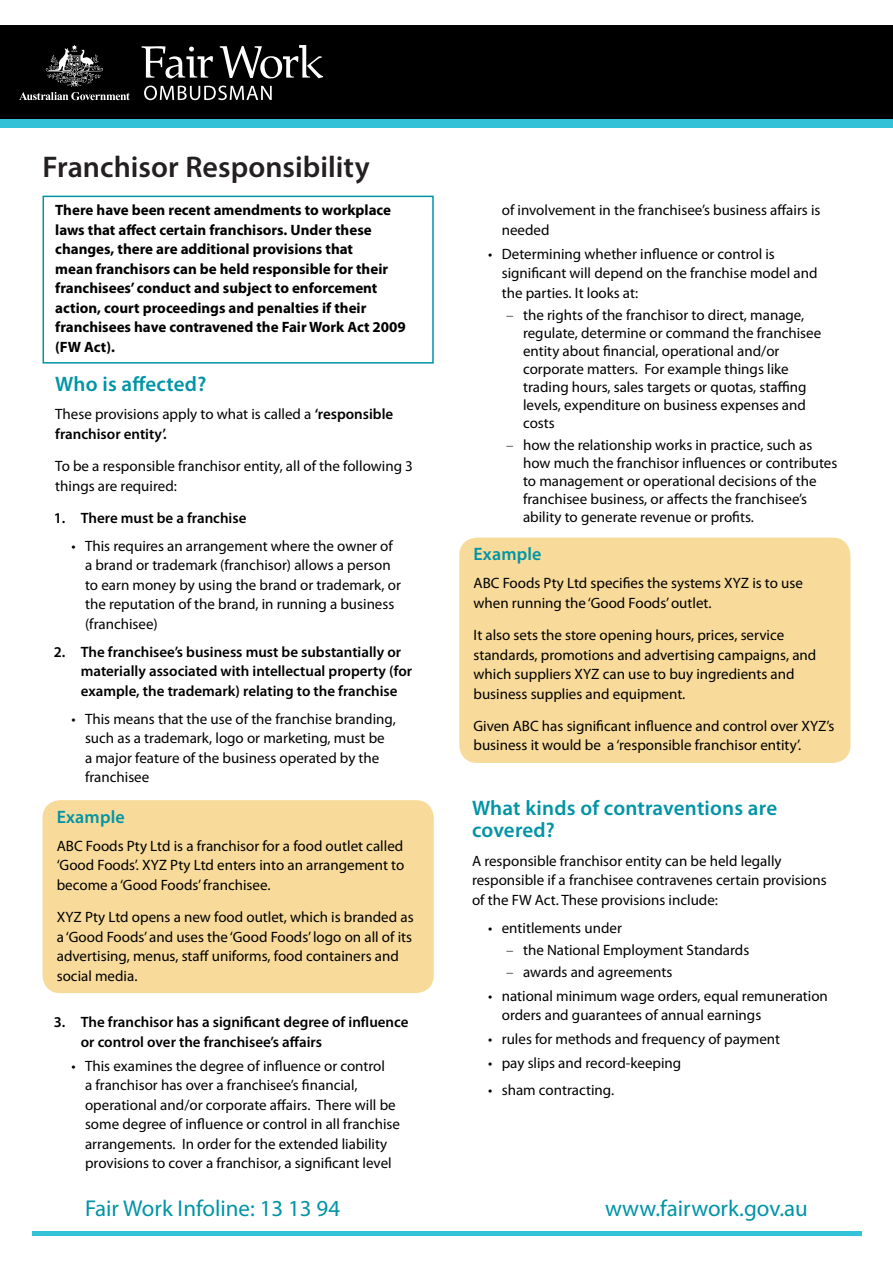
<style>
.page{position:relative;width:893px;height:1263px;background:#fff}
.page>*{position:absolute;margin:0;border:0;box-sizing:border-box;transform-origin:0 0}
.FW_H1{font:600 30px "Myriad Pro";color:#241f21}
.t1{font:22.95px "Myriad Pro";color:#0094a6}
.FW_H2{font:600 21px/22.5px "Myriad Pro";letter-spacing:.01em;color:#0094a6}
.Callout_Box_Heading{font:600 18px "Myriad Pro";letter-spacing:.01em;color:#0094a6}
.Callout_Box_Body{font:15px/19.5px "Myriad Pro";color:#000}
.FW_Body{font:700 15px/19.5px "Myriad Pro";color:#000}
.FW_Body-2{font:15px/19.5px "Myriad Pro";color:#000}
.t2{font:600 15px/19.5px "Myriad Pro";color:#000}
.s1{font-weight:600}
.s2{font-weight:300}
</style>
<div class="page">
<hr style="left:32px;top:1231px;width:829px;height:4px;background:#33c2d7">
<div style="left:0;top:26px;width:893px;height:93px;background:#000"></div>
<div style="left:0;top:119px;width:893px;height:9px;background:#33c1d7"></div>
<svg style="left:19px;top:45px;width:111px;height:55px"></svg>
<svg style="left:144px;top:86px;width:128px;height:14px"></svg>
<svg style="left:142px;top:46px;width:71px;height:32px"></svg>
<svg style="left:220px;top:45px;width:103px;height:34px"></svg>
<div style="left:43px;top:801px;width:390px;height:191px;background:#f8db9a;border-radius:17px"></div>
<div style="left:43px;top:800px;width:391px;height:193px;border:2px solid #f8db9a;border-radius:17px"></div>
<div style="left:460px;top:538px;width:390px;height:224px;background:#f8db9a;border-radius:17px"></div>
<div style="left:459px;top:538px;width:391px;height:225px;border:2px solid #f8db9a;border-radius:17px"></div>
<div style="left:43px;top:196px;width:391px;height:168px;border:2px solid #0094a6"></div>
<p class="FW_H1" style="left:43px;top:148px;width:329px">Franchisor Responsibility</p>
<p class="FW_Body" style="left:55px;top:200px;width:352px">There have been recent amendments to workplace laws that affect certain franchisors. Under these changes, there are additional provisions that<br>mean franchisors can be held responsible for their franchisees’ conduct and subject to enforcement action, court proceedings and penalties if their franchisees have contravened the Fair Work Act 2009 (FW Act).</p>
<p class="FW_H2" style="left:55px;top:373px;width:153px">Who is affected?</p>
<p class="FW_Body-2" style="left:55px;top:404px;width:340px">These provisions apply to what is called a <span class="s1">‘responsible franchisor entity’.</span></p>
<p class="FW_Body-2" style="left:55px;top:456px;width:359px">To be a responsible franchisor entity, all of the following 3 things are required:</p>
<p class="t2" style="left:54px;top:508px;width:194px">1. There must be a franchise</p>
<p class="Callout_Box_Body" style="left:85px;top:536px;width:317px;text-indent:-14px">• This requires an arrangement where the owner of a brand or trademark (franchisor) allows a person to earn money by using the brand or trademark, or the reputation of the brand, in running a business (franchisee)</p>
<p class="t2" style="left:81px;top:642px;width:333px;text-indent:-27px">2. The franchisee’s business must be substantially or materially associated with intellectual property (for example, the trademark) relating to the franchise</p>
<p class="Callout_Box_Body" style="left:85px;top:709px;width:312px;text-indent:-14px">• This means that the use of the franchise branding, such as a trademark, logo or marketing, must be a major feature of the business operated by the franchisee</p>
<p class="Callout_Box_Heading" style="left:57px;top:805px;width:70px">Example</p>
<p class="Callout_Box_Body" style="left:57px;top:836px;width:349px;text-align:justify">ABC Foods Pty Ltd is a franchisor for a food outlet called ‘Good Foods’. XYZ Pty Ltd enters into an arrangement to become a ‘Good Foods’ franchisee.</p>
<p class="Callout_Box_Body" style="left:57px;top:907px;width:358px">XYZ Pty Ltd opens a new food outlet, which is branded as a ‘Good Foods’ and uses the ‘Good Foods’ logo on all of its advertising, menus, staff uniforms, food containers and social media.</p>
<p class="t2" style="left:81px;top:1012px;width:329px;text-indent:-27px">3. The franchisor has a significant degree of influence or control over the franchisee’s affairs</p>
<p class="Callout_Box_Body" style="left:85px;top:1055px;width:316px;text-indent:-14px">• This examines the degree of influence or control<br>a franchisor has over a franchisee’s financial, operational and/or corporate affairs. There will be some degree of influence or control in all franchise arrangements. In order for the extended liability provisions to cover a franchisor, a significant level</p>
<p class="Callout_Box_Body" style="left:502px;top:200px;width:320px">of involvement in the franchisee’s business affairs is needed</p>
<p class="Callout_Box_Body" style="left:502px;top:244px;width:317px;text-indent:-14px">• Determining whether influence or control is significant will depend on the franchise model and the parties. It looks at:</p>
<p class="Callout_Box_Body" style="left:523px;top:306px;width:300px;line-height:18px;text-indent:-17px"><span class="s2">–</span> the rights of the franchisor to direct, manage, regulate, determine or command the franchisee entity about financial, operational and/or corporate matters. For example things like trading hours, sales targets or quotas, staffing levels, expenditure on business expenses and costs</p>
<p class="Callout_Box_Body" style="left:523px;top:436px;width:316px;line-height:18px;text-indent:-17px"><span class="s2">–</span> how the relationship works in practice, such as how much the franchisor influences or contributes to management or operational decisions of the franchisee business, or affects the franchisee’s ability to generate revenue or profits.</p>
<p class="Callout_Box_Heading" style="left:473px;top:543px;width:70px">Example</p>
<p class="Callout_Box_Body" style="left:473px;top:573px;width:331px">ABC Foods Pty Ltd specifies the systems XYZ is to use when running the ‘Good Foods’ outlet.</p>
<p class="Callout_Box_Body" style="left:473px;top:625px;width:344px">It also sets the store opening hours, prices, service standards, promotions and advertising campaigns, and which suppliers XYZ can use to buy ingredients and business supplies and equipment.</p>
<p class="Callout_Box_Body" style="left:473px;top:716px;width:362px">Given ABC has significant influence and control over XYZ’s business it would be a ‘responsible franchisor entity’.</p>
<p class="FW_H2" style="left:472px;top:796px;width:307px">What kinds of contraventions are covered?</p>
<p class="FW_Body-2" style="left:472px;top:850px;width:356px">A responsible franchisor entity can be held legally responsible if a franchisee contravenes certain provisions of the FW Act. These provisions include:</p>
<p class="Callout_Box_Body" style="left:488px;top:917px;width:135px">• entitlements under</p>
<p class="Callout_Box_Body" style="left:506px;top:940px;width:245px"><span class="s2">–</span> the National Employment Standards</p>
<p class="Callout_Box_Body" style="left:506px;top:962px;width:168px"><span class="s2">–</span> awards and agreements</p>
<p class="Callout_Box_Body" style="left:502px;top:986px;width:328px;text-indent:-14px">• national minimum wage orders, equal remuneration orders and guarantees of annual earnings</p>
<p class="Callout_Box_Body" style="left:488px;top:1029px;width:293px">• rules for methods and frequency of payment</p>
<p class="Callout_Box_Body" style="left:488px;top:1053px;width:195px">• pay slips and record-keeping</p>
<p class="Callout_Box_Body" style="left:488px;top:1079px;width:127px">• sham contracting.</p>
<h2 class="t1" style="left:85px;top:1194px;width:257px">Fair Work Infoline: 13 13 94</h2>
<h2 class="t1" style="left:605px;top:1194px;width:204px">www.fairwork.gov.au</h2>
</div>
